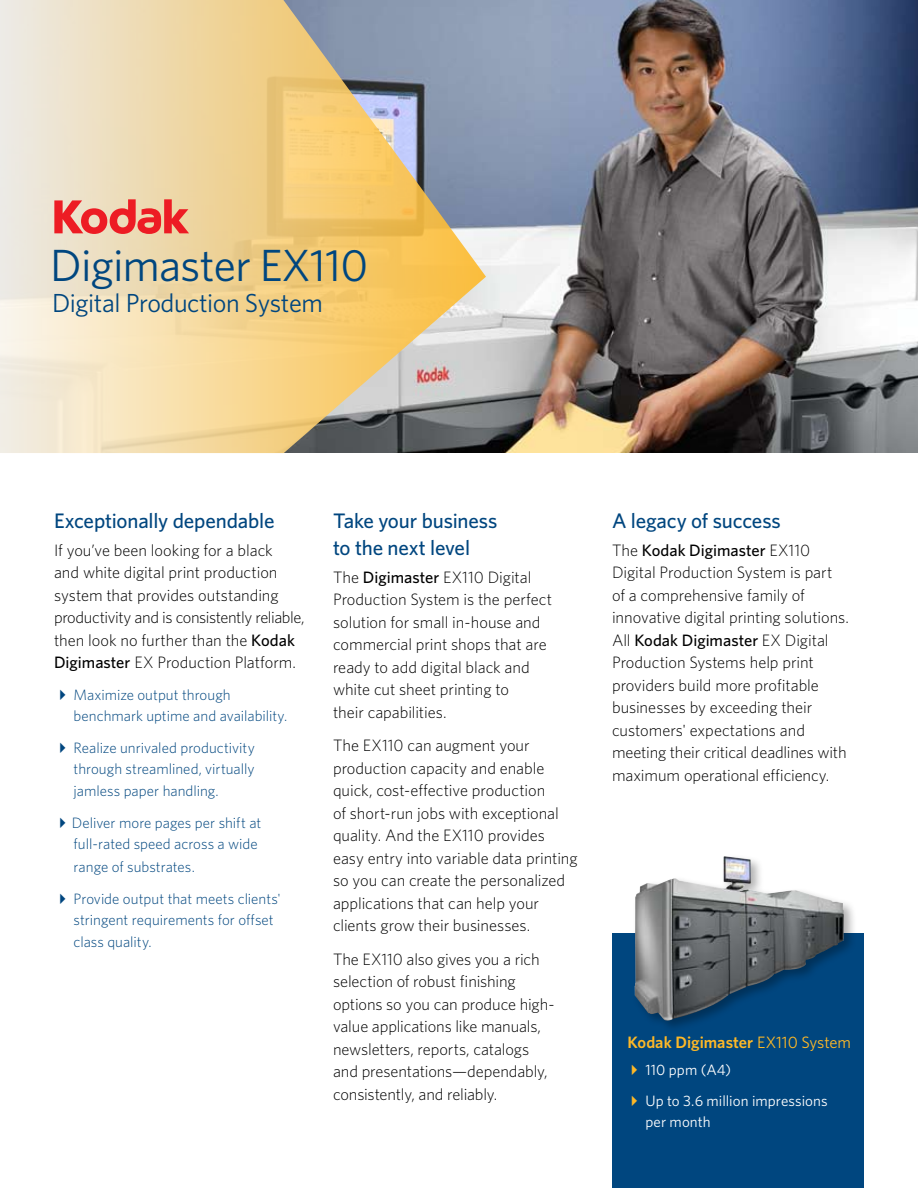
<style>
.page{position:relative;width:918px;height:1188px;background:#fff}
.page>*{position:absolute;margin:0;border:0;box-sizing:border-box;transform-origin:0 0}
.t1{font:45.15px "Whitney K";letter-spacing:-.015em;color:#00467f}
.t2{font:26.1px "Whitney K";letter-spacing:-.015em;color:#00467f}
.t3{font:500 21px/27px "Whitney K";letter-spacing:-.01em;color:#00467f}
.t4{font:300 16.5px/22.5px "Whitney K";letter-spacing:-.005em;color:#000}
.t5{font:600 16.5px "Whitney K";color:#fdb827}
.t6{font:300 15px/21px "Whitney K";color:#00467f}
.t7{font:15px/21px "Whitney K";letter-spacing:.005em;color:#fff}
.s1{font-weight:500}
.s2{font-weight:400}
.s3{color:#fdb827}
</style>
<div class="page">
<img style="left:486px;top:0;width:432px;height:453px">
<svg style="left:0;top:0;width:486px;height:453px;background:#ddcaa2"></svg>
<div style="left:612px;top:933px;width:252px;height:255px;background:#00467f"></div>
<svg style="left:54px;top:199px;width:135px;height:35px;background:#ec796c"></svg>
<div style="left:631px;top:853px;width:255px;height:216px;background:#000;opacity:.3"></div>
<img style="left:693px;top:856px;width:39px;height:32px">
<h1 class="t1" style="left:50px;top:239px;width:320px">Digimaster EX110</h1>
<h2 class="t2" style="left:52px;top:287px;width:272px">Digital Production System</h2>
<p class="t3" style="left:54px;top:507px;width:222px">Exceptionally dependable</p>
<p class="t4" style="left:54px;top:539px;width:252px">If you’ve been looking for a black<br>and white digital print production system that provides outstanding productivity and is consistently reliable, then look no further than the <span class="s1">Kodak Digimaster</span> EX Production Platform.</p>
<p class="t6" style="left:74px;top:684px;width:215px;text-indent:-20px">✔ Maximize output through benchmark uptime and availability.</p>
<p class="t6" style="left:54px;top:737px;width:202px;text-align:right">✔ Realize unrivaled productivity through streamlined, virtually</p>
<p class="t6" style="left:74px;top:781px;width:147px">jamless paper handling.</p>
<p class="t6" style="left:54px;top:812px;width:209px;text-align:right">✔Deliver more pages per shift at full-rated speed across a wide</p>
<p class="t6" style="left:74px;top:856px;width:123px">range of substrates.</p>
<p class="t6" style="left:74px;top:888px;width:209px;text-indent:-20px">✔ Provide output that meets clients' stringent requirements for offset</p>
<p class="t6" style="left:74px;top:931px;width:80px">class quality.</p>
<p class="t3" style="left:333px;top:507px;width:166px">Take your business to the next level</p>
<p class="t4" style="left:333px;top:566px;width:221px">The <span class="s1">Digimaster</span> EX110 Digital<br>Production System is the perfect solution for small in-house and commercial print shops that are ready to add digital black and white cut sheet printing to<br>their capabilities.</p>
<p class="t4" style="left:333px;top:734px;width:246px">The EX110 can augment your production capacity and enable quick, cost-effective production<br>of short-run jobs with exceptional quality. And the EX110 provides easy entry into variable data printing so you can create the personalized applications that can help your clients grow their businesses.</p>
<p class="t4" style="left:333px;top:947px;width:223px">The EX110 also gives you a rich selection of robust finishing options so you can produce high&shy;value applications like manuals, newsletters, reports, catalogs and presentations—dependably, consistently, and reliably.</p>
<p class="t3" style="left:612px;top:507px;width:170px">A legacy of success</p>
<p class="t4" style="left:612px;top:539px;width:239px">The <span class="s1">Kodak Digimaster</span> EX110<br>Digital Production System is part of a comprehensive family of innovative digital printing solutions.<br>All <span class="s1">Kodak Digimaster</span> EX Digital<br>Production Systems help print providers build more profitable businesses by exceeding their customers' expectations and meeting their critical deadlines with maximum operational efficiency.</p>
<p class="t5" style="left:627px;top:1032px;width:225px">Kodak Digimaster <span class="s2">EX110 System</span></p>
<p class="t7" style="left:626px;top:1059px;width:107px"><span class="s3">✔</span> 110 ppm (A4)</p>
<p class="t7" style="left:645px;top:1090px;width:184px;text-indent:-20px"><span class="s3">✔</span> Up to 3.6 million impressions per month</p>
</div>
